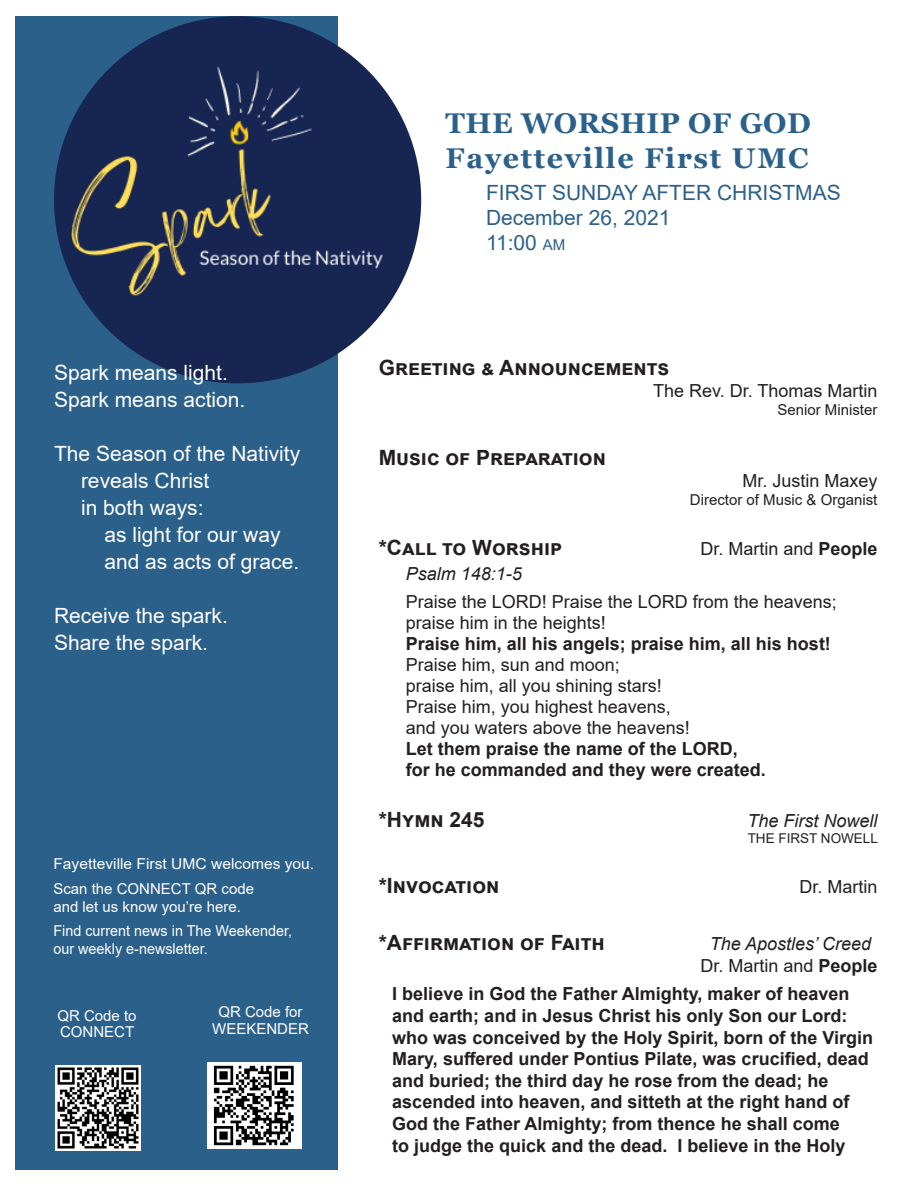
<style>
.page{position:relative;width:918px;height:1188px;background:#fff}
.page>*{position:absolute;margin:0;border:0;box-sizing:border-box;transform-origin:0 0}
.t1{font:700 28.5px/34.2px "Georgia";letter-spacing:.06em;color:#2b608b}
.t2{font:21px/27px "Arial";color:#fff}
.t3{font:700 21px "Arial";color:#231f20}
.t4{font:21px/25.2px "Arial";color:#2b608b}
.t5{font:700 18px/21.6px "Arial";color:#231f20}
.t6{font:18px/21px "Arial";color:#231f20}
.t7{font:italic 18px/21.6px "Arial";color:#231f20;text-align:center}
.t8{font:15px/16.5px "Arial";color:#fff}
.t9{font:15px/24.8px "Arial";color:#fff;scale:1.04 1}
.t10{font:15px "Arial";color:#231f20}
.t11{font:15px "Arial";color:#fff;scale:.96 1}
.t12{font:13.5px "Arial";color:#231f20}
.s1{font-size:15px}
.s2{font-weight:700}
.s3{font-style:normal}
.s4{font-weight:700;font-style:normal}
</style>
<div class="page">
<div style="left:15px;top:16px;width:323px;height:1154px;background:#2b608b"></div>
<img style="left:55px;top:1065px;width:86px;height:85px">
<img style="left:208px;top:1062px;width:94px;height:86px">
<img style="left:54px;top:16px;width:367px;height:367px;border-radius:184px">
<p class="t2" style="left:54px;top:359px;width:193px">Spark means light.<br>Spark means action.</p>
<p class="t2" style="left:81px;top:440px;width:221px;text-indent:-27px">The Season of the Nativity reveals Christ<br>in both ways:</p>
<p class="t2" style="left:104px;top:521px;width:196px">as light for our way and as acts of grace.</p>
<p class="t2" style="left:54px;top:602px;width:175px">Receive the spark.<br>Share the spark.</p>
<p class="t9" style="left:53px;top:851px;width:252px">Fayetteville First UMC welcomes you.<br>Scan the CONNECT QR code</p>
<p class="t8" style="left:53px;top:894px;width:240px;line-height:24.8px">and let us know you’re here.<br>Find current news in The Weekender,</p>
<p class="t11" style="left:53px;top:939px;width:162px">our weekly e-newsletter.</p>
<p class="t8" style="left:57px;top:1007px;width:81px">QR Code to<br>CONNECT</p>
<p class="t8" style="left:212px;top:1004px;width:98px;text-align:center">QR Code for<br>WEEKENDER</p>
<h1 class="t1" style="left:446px;top:107px;width:367px">THE WORSHIP OF GOD<br>Fayetteville First UMC</h1>
<p class="t4" style="left:486px;top:179px;width:356px">FIRST SUNDAY AFTER CHRISTMAS<br>December 26, 2021<br>11:00 <span class="s1">AM</span></p>
<p class="t3" style="left:379px;top:353px;width:292px">Greeting &amp; Announcements</p>
<p class="t6" style="left:653px;top:380px;width:226px">The Rev. Dr. Thomas Martin</p>
<p class="t10" style="left:777px;top:399px;width:102px">Senior Minister</p>
<p class="t3" style="left:379px;top:443px;width:229px">Music of Preparation</p>
<p class="t6" style="left:742px;top:470px;width:137px">Mr. Justin Maxey</p>
<p class="t10" style="left:690px;top:489px;width:189px">Director of Music &amp; Organist</p>
<p class="t3" style="left:379px;top:533px;width:185px">*Call to Worship</p>
<p class="t6" style="left:700px;top:538px;width:179px">Dr. Martin and <span class="s2">People</span></p>
<p class="t7" style="left:406px;top:564px;width:118px">Psalm 148:1-5</p>
<p class="t6" style="left:406px;top:591px;width:433px">Praise the LORD! Praise the LORD from the heavens; praise him in the heights!</p>
<p class="t5" style="left:406px;top:633px;width:427px">Praise him, all his angels; praise him, all his host!</p>
<p class="t6" style="left:406px;top:654px;width:286px">Praise him, sun and moon;<br>praise him, all you shining stars!<br>Praise him, you highest heavens, and you waters above the heavens!</p>
<p class="t5" style="left:406px;top:739px;width:362px;line-height:21px">Let them praise the name of the LORD, for he commanded and they were created.</p>
<p class="t3" style="left:379px;top:804px;width:107px">*Hymn 245</p>
<p class="t7" style="left:747px;top:810px;width:132px">The First Nowell</p>
<p class="t12" style="left:748px;top:829px;width:132px">THE FIRST NOWELL</p>
<p class="t3" style="left:379px;top:871px;width:122px">*Invocation</p>
<p class="t6" style="left:799px;top:876px;width:80px">Dr. Martin</p>
<p class="t3" style="left:379px;top:928px;width:227px">*Affirmation of Faith</p>
<p class="t7" style="left:700px;top:934px;width:179px">The Apostles’ Creed<br><span class="s3">Dr. Martin and</span> <span class="s4">People</span></p>
<p class="t5" style="left:392px;top:983px;width:482px">I believe in God the Father Almighty, maker of heaven and earth; and in Jesus Christ his only Son our Lord: who was conceived by the Holy Spirit, born of the Virgin Mary, suffered under Pontius Pilate, was crucified, dead and buried; the third day he rose from the dead; he ascended into heaven, and sitteth at the right hand of God the Father Almighty; from thence he shall come<br>to judge the quick and the dead. I believe in the Holy</p>
</div>
